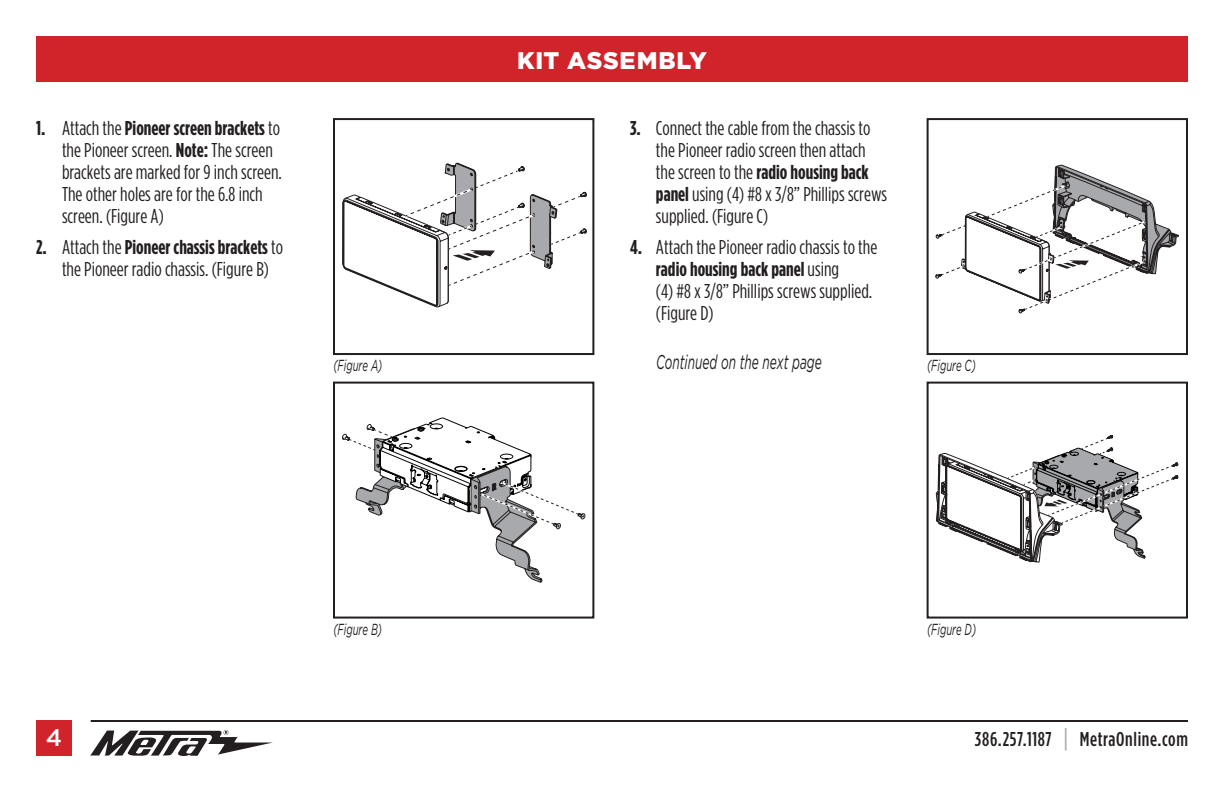
<style>
.page{position:relative;width:1224px;height:792px;background:#fff}
.page>*{position:absolute;margin:0;border:0;box-sizing:border-box;transform-origin:0 0}
.t1{font:900 24px "Gotham";letter-spacing:.03em;color:#fff}
.t2{font:500 24px "Gotham";color:#fff}
.t3{font:20px/22px "Gotham Condensed";color:#231f20}
.t4{font:500 20px "Gotham Condensed";letter-spacing:.03em;color:#231f20}
.t5{font:italic 20px "Gotham";color:#231f20;scale:.6 1}
.t6{font:italic 16px "Gotham";color:#231f20;scale:.6 1}
.s1{font-weight:700}
.s2{font-size:26px;color:#a8a9ad}
</style>
<div class="page">
<div style="left:36px;top:36px;width:1152px;height:45px;background:#d1232a"></div>
<svg style="left:90px;top:730px;width:183px;height:26px"></svg>
<hr style="left:91px;top:720px;width:1097px;height:2px;background:#231f20">
<div style="left:36px;top:720px;width:36px;height:36px;background:#d1232a"></div>
<svg style="left:936px;top:435px;width:242px;height:127px"></svg>
<div style="left:927px;top:382px;width:261px;height:237px;border:2px solid #231f20"></div>
<svg style="left:342px;top:418px;width:243px;height:165px"></svg>
<div style="left:333px;top:382px;width:261px;height:237px;border:2px solid #231f20"></div>
<svg style="left:935px;top:165px;width:244px;height:148px"></svg>
<div style="left:927px;top:118px;width:261px;height:237px;border:2px solid #231f20"></div>
<svg style="left:343px;top:163px;width:244px;height:144px"></svg>
<div style="left:333px;top:118px;width:261px;height:237px;border:2px solid #231f20"></div>
<p class="t3" style="left:62px;top:117px;width:221px;text-indent:-26px"><span class="s1">1.</span> Attach the <span class="s1">Pioneer screen brackets</span> to the Pioneer screen. <span class="s1">Note:</span> The screen brackets are marked for 9 inch screen.<br>The other holes are for the 6.8 inch screen. (Figure A)</p>
<p class="t3" style="left:36px;top:236px;width:249px;text-align:center"><span class="s1">2.</span> Attach the <span class="s1">Pioneer chassis brackets</span> to the Pioneer radio chassis. (Figure B)</p>
<p class="t1" style="left:517px;top:46px;width:191px">KIT ASSEMBLY</p>
<p class="t3" style="left:656px;top:117px;width:233px;text-indent:-26px"><span class="s1">3.</span> Connect the cable from the chassis to the Pioneer radio screen then attach the screen to the <span class="s1">radio housing back panel</span> using (4) #8 x 3/8” Phillips screws supplied. (Figure C)</p>
<p class="t3" style="left:656px;top:236px;width:223px;text-indent:-26px"><span class="s1">4.</span> Attach the Pioneer radio chassis to the <span class="s1">radio housing back panel</span> using<br>(4) #8 x 3/8” Phillips screws supplied. (Figure D)</p>
<p class="t5" style="left:656px;top:351px;width:278px">Continued on the next page</p>
<p class="t6" style="left:333px;top:357px;width:83px">(Figure A)</p>
<p class="t6" style="left:927px;top:357px;width:83px">(Figure C)</p>
<p class="t6" style="left:333px;top:620px;width:83px">(Figure B)</p>
<p class="t6" style="left:927px;top:620px;width:84px">(Figure D)</p>
<p class="t2" style="left:46px;top:724px;width:18px">4</p>
<p class="t4" style="left:975px;top:728px;width:215px">386.257.1187 <span class="s2">|</span> MetraOnline.com</p>
</div>
